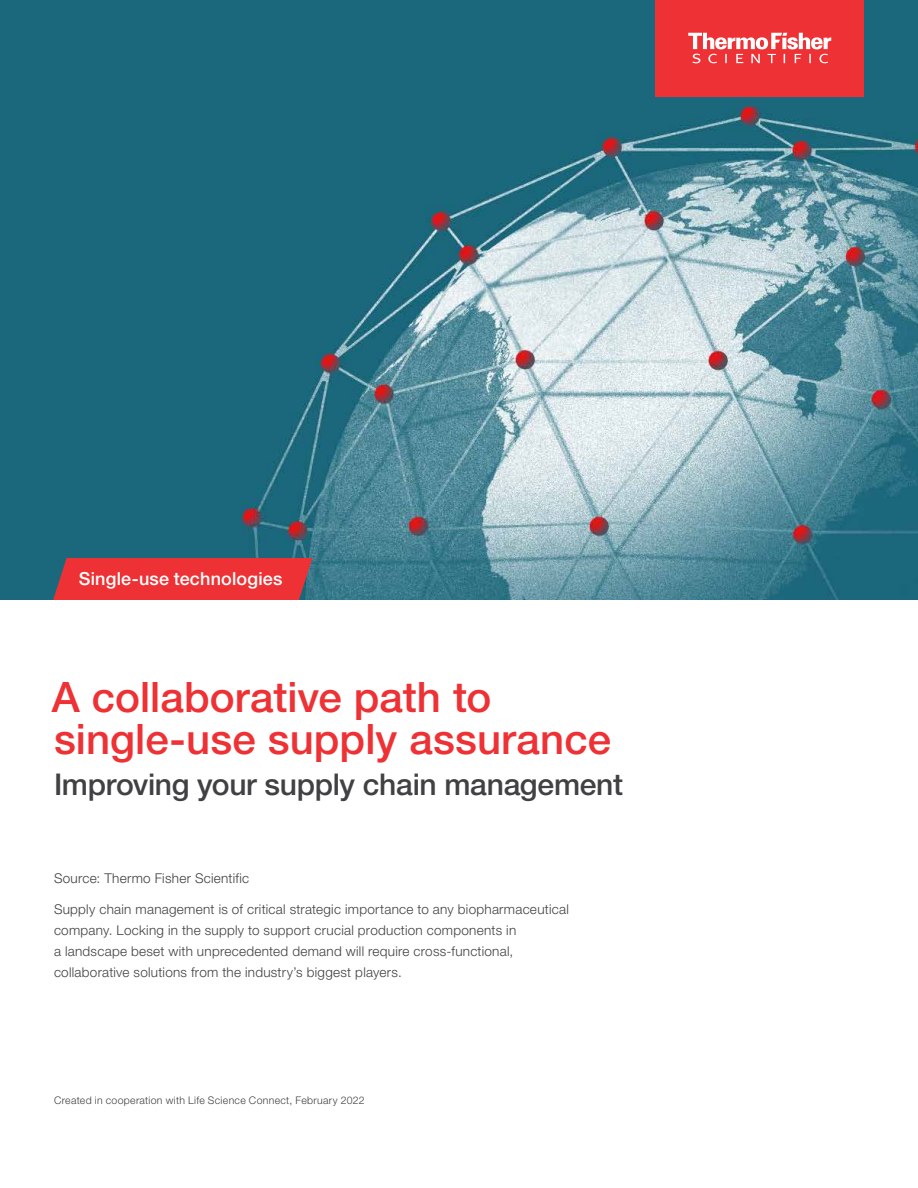
<style>
.page{position:relative;width:918px;height:1188px;background:#fff}
.page>*{position:absolute;margin:0;border:0;box-sizing:border-box;transform-origin:0 0}
.t1{font:500 42px/42px "Helvetica Neue LTW1 G";color:#ee3134}
.t2{font:500 30px "Helvetica Neue LTW1 G";letter-spacing:-.01em;color:#414042}
.t3{font:500 18px "Helvetica Neue LTW1 G";letter-spacing:.01em;color:#fff}
.t4{font:300 13.5px/21px "Helvetica Neue LTW1 G";letter-spacing:.02em;color:#414042}
.t5{font:300 10.5px "Helvetica Neue LTW1 G";letter-spacing:.03em;color:#414042}
</style>
<div class="page">
<img style="left:0;top:0;width:918px;height:600px">
<div style="left:53px;top:558px;width:259px;height:42px;background:#ee3134"></div>
<div style="left:656px;top:0;width:208px;height:96px;background:#ee3134"></div>
<svg style="left:688px;top:33px;width:143px;height:30px"></svg>
<h3 class="t3" style="left:79px;top:568px;width:205px">Single-use technologies</h3>
<h1 class="t1" style="left:52px;top:677px;width:561px">A collaborative path to single-use supply assurance</h1>
<h2 class="t2" style="left:54px;top:766px;width:571px">Improving your supply chain management</h2>
<p class="t4" style="left:54px;top:867px;width:197px">Source: Thermo Fisher Scientific</p>
<p class="t4" style="left:54px;top:899px;width:516px">Supply chain management is of critical strategic importance to any biopharmaceutical company. Locking in the supply to support crucial production components in<br>a landscape beset with unprecedented demand will require cross-functional, collaborative solutions from the industry’s biggest players.</p>
<p class="t5" style="left:54px;top:1094px;width:312px">Created in cooperation with Life Science Connect, February 2022</p>
</div>
